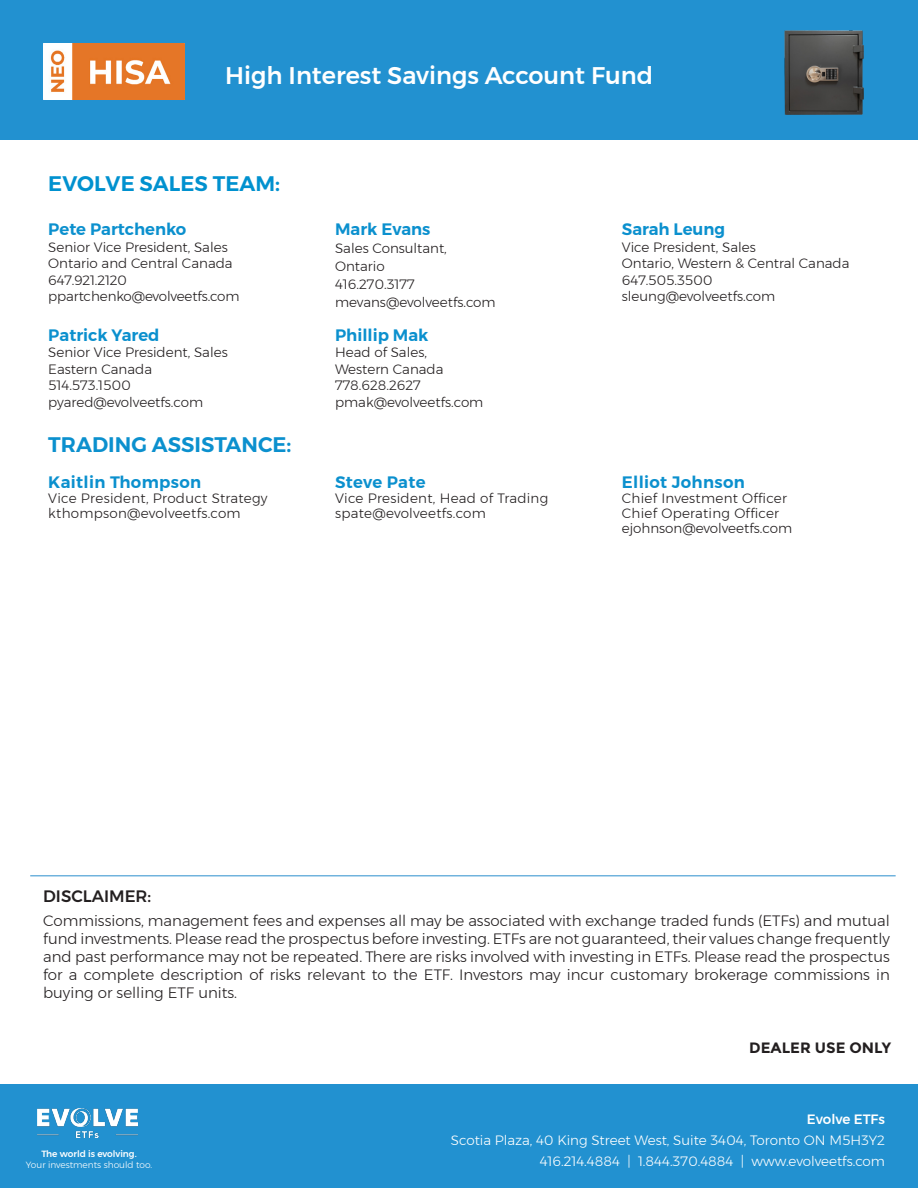
<style>
.page{position:relative;width:918px;height:1188px;background:#fff}
.page>*{position:absolute;margin:0;border:0;box-sizing:border-box;transform-origin:0 0}
.t1{font:500 24px "Montserrat";color:#fff}
.chart_header{font:600 21px "Montserrat";color:#0b90ce}
.chart_header-2{font:600 21px "Montserrat";color:#0091cf}
.chart_name{font:600 16.5px "Montserrat";color:#0b90ce}
.chart_name-2{font:600 16.5px "Montserrat";letter-spacing:.02em;color:#0b90ce}
.t2{font:500 16.5px "Montserrat";color:#231f20}
.t3{font:300 15px/18px "Montserrat";color:#231f20;text-align:justify}
.t4{font:700 15px "Montserrat";color:#231f20}
.chart_copy{font:300 13.5px/16.5px "Montserrat";color:#231f20}
.chart_copy-2{font:300 13.5px "Montserrat";letter-spacing:.02em;color:#231f20}
.t5{font:300 13.5px/21px "Montserrat";color:#fff;text-align:right}
.t6{font:500 13.5px "Montserrat";color:#fff}
.t7{font:300 9px "Montserrat";color:#fff}
.t8{font:500 9px "Montserrat";color:#fff}
</style>
<div class="page">
<div style="left:0;top:1084px;width:918px;height:104px;background:#2291d0"></div>
<img style="left:37px;top:1108px;width:100px;height:29px">
<div style="left:0;top:0;width:918px;height:140px;background:#2291d0"></div>
<img style="left:43px;top:44px;width:142px;height:55px">
<img style="left:784px;top:30px;width:80px;height:85px">
<hr style="left:30px;top:875px;width:866px;height:1px;background:#2b8ecd">
<h1 class="t1" style="left:225px;top:57px;width:429px">High Interest Savings Account Fund</h1>
<p class="chart_header-2" style="left:48px;top:167px;width:233px">EVOLVE SALES TEAM:</p>
<p class="chart_name" style="left:48px;top:216px;width:140px">Pete Partchenko</p>
<p class="chart_copy" style="left:48px;top:239px;width:181px">Senior Vice President, Sales</p>
<p class="chart_copy" style="left:48px;top:255px;width:186px">Ontario and Central Canada</p>
<p class="chart_copy" style="left:48px;top:272px;width:80px">647.921.2120</p>
<p class="chart_copy" style="left:48px;top:288px;width:193px">ppartchenko@evolveetfs.com</p>
<p class="chart_name" style="left:48px;top:322px;width:113px">Patrick Yared</p>
<p class="chart_copy" style="left:48px;top:344px;width:181px">Senior Vice President, Sales</p>
<p class="chart_copy" style="left:48px;top:361px;width:105px">Eastern Canada<br>514.573.1500</p>
<p class="chart_copy" style="left:48px;top:394px;width:156px">pyared@evolveetfs.com</p>
<p class="chart_header" style="left:48px;top:428px;width:245px">TRADING ASSISTANCE:</p>
<p class="chart_name-2" style="left:48px;top:469px;width:154px">Kaitlin Thompson</p>
<p class="chart_copy-2" style="left:48px;top:488px;width:221px">Vice President, Product Strategy</p>
<p class="chart_copy-2" style="left:48px;top:503px;width:194px">kthompson@evolveetfs.com</p>
<p class="chart_name" style="left:335px;top:216px;width:97px">Mark Evans</p>
<p class="chart_copy" style="left:335px;top:240px;width:113px">Sales Consultant,</p>
<p class="chart_copy" style="left:335px;top:258px;width:51px">Ontario</p>
<p class="chart_copy" style="left:335px;top:276px;width:81px">416.270.3177</p>
<p class="chart_copy" style="left:335px;top:294px;width:162px">mevans@evolveetfs.com</p>
<p class="chart_name" style="left:335px;top:322px;width:95px">Phillip Mak</p>
<p class="chart_copy" style="left:335px;top:344px;width:93px">Head of Sales,</p>
<p class="chart_copy" style="left:335px;top:361px;width:110px">Western Canada</p>
<p class="chart_copy" style="left:335px;top:377px;width:87px">778.628.2627</p>
<p class="chart_copy" style="left:335px;top:394px;width:150px">pmak@evolveetfs.com</p>
<p class="chart_name" style="left:335px;top:469px;width:92px">Steve Pate</p>
<p class="chart_copy-2" style="left:335px;top:488px;width:215px">Vice President, Head of Trading</p>
<p class="chart_copy-2" style="left:335px;top:503px;width:152px">spate@evolveetfs.com</p>
<p class="chart_name" style="left:622px;top:216px;width:105px">Sarah Leung</p>
<p class="chart_copy" style="left:622px;top:239px;width:135px">Vice President, Sales</p>
<p class="chart_copy" style="left:622px;top:255px;width:229px">Ontario, Western &amp; Central Canada</p>
<p class="chart_copy" style="left:622px;top:272px;width:92px">647.505.3500</p>
<p class="chart_copy" style="left:622px;top:288px;width:155px">sleung@evolveetfs.com</p>
<p class="chart_name-2" style="left:622px;top:469px;width:124px">Elliot Johnson</p>
<p class="chart_copy-2" style="left:622px;top:488px;width:167px">Chief Investment Officer</p>
<p class="chart_copy-2" style="left:622px;top:503px;width:159px">Chief Operating Officer</p>
<p class="chart_copy" style="left:622px;top:520px;width:172px">ejohnson@evolveetfs.com</p>
<p class="t2" style="left:43px;top:883px;width:110px">DISCLAIMER:</p>
<p class="t3" style="left:43px;top:911px;width:848px">Commissions, management fees and expenses all may be associated with exchange traded funds (ETFs) and mutual fund investments. Please read the prospectus before investing. ETFs are not guaranteed, their values change frequently and past performance may not be repeated. There are risks involved with investing in ETFs. Please read the prospectus for a complete description of risks relevant to the ETF. Investors may incur customary brokerage commissions in buying or selling ETF units.</p>
<p class="t8" style="left:41px;top:1147px;width:97px">The world is evolving.</p>
<p class="t7" style="left:26px;top:1158px;width:128px">Your investments should too.</p>
<p class="t4" style="left:749px;top:1039px;width:143px">DEALER USE ONLY</p>
<p class="t6" style="left:807px;top:1108px;width:80px">Evolve ETFs</p>
<p class="t5" style="left:451px;top:1129px;width:436px">Scotia Plaza, 40 King Street West, Suite 3404, Toronto ON M5H3Y2<br>416.214.4884 | 1.844.370.4884 | www.evolveetfs.com</p>
</div>
